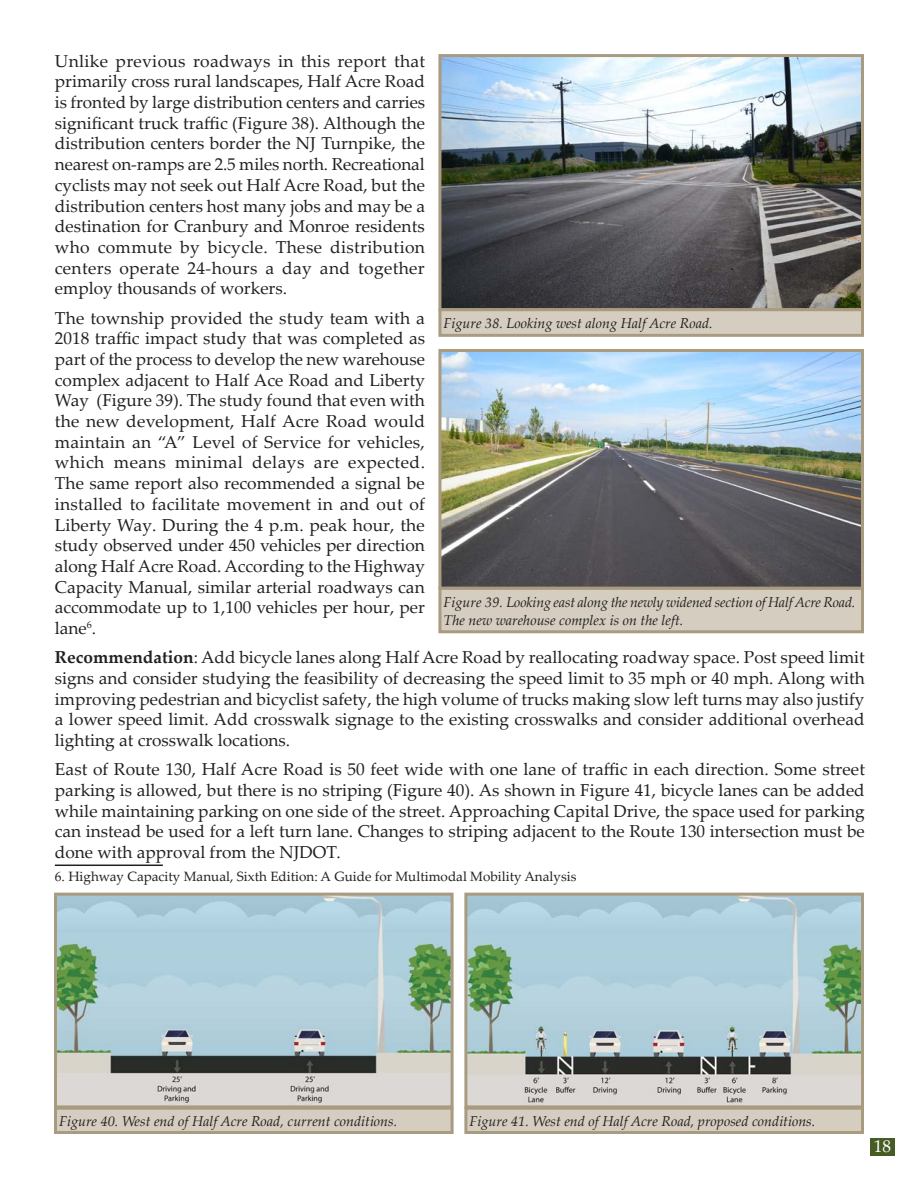
<style>
.page{position:relative;width:918px;height:1188px;background:#fff}
.page>*{position:absolute;margin:0;border:0;box-sizing:border-box;transform-origin:0 0}
.Body{font:17.25px/20.7px "Palatino Linotype";color:#231f20;text-align:justify}
.t1{font:17.25px "Palatino Linotype";color:#fff}
.t2{font:italic 14.25px/18px "Palatino Linotype";color:#231f20}
.Footnotes{font:13.5px "Palatino Linotype";color:#231f20}
.s1{font-weight:700}
</style>
<div class="page">
<div style="left:870px;top:1138px;width:25px;height:17px;background:#465c24"></div>
<hr style="left:55px;top:865px;width:108px;height:1px;background:#231f20">
<img style="left:442px;top:58px;width:418px;height:249px">
<div style="left:438px;top:54px;width:426px;height:257px;border:3px solid #a99b80"></div>
<div style="left:440px;top:310px;width:422px;height:25px;background:#d4cdc0"></div>
<div style="left:438px;top:308px;width:426px;height:29px;border:3px solid #a99b80"></div>
<img style="left:442px;top:353px;width:418px;height:233px">
<div style="left:438px;top:349px;width:426px;height:241px;border:3px solid #a99b80"></div>
<div style="left:440px;top:588px;width:422px;height:44px;background:#d4cdc0"></div>
<div style="left:438px;top:587px;width:426px;height:46px;border:3px solid #a99b80"></div>
<img style="left:58px;top:897px;width:392px;height:207px">
<div style="left:54px;top:893px;width:400px;height:215px;border:3px solid #a99b80"></div>
<div style="left:56px;top:1108px;width:396px;height:24px;background:#d4cdc0"></div>
<div style="left:54px;top:1107px;width:400px;height:27px;border:3px solid #a99b80"></div>
<img style="left:468px;top:897px;width:392px;height:207px">
<div style="left:464px;top:893px;width:400px;height:215px;border:3px solid #a99b80"></div>
<div style="left:466px;top:1108px;width:396px;height:24px;background:#d4cdc0"></div>
<div style="left:464px;top:1107px;width:400px;height:27px;border:3px solid #a99b80"></div>
<p class="Body" style="left:55px;top:50px;width:372px">Unlike previous roadways in this report that primarily cross rural landscapes, Half Acre Road is fronted by large distribution centers and carries significant truck traffic (Figure 38). Although the distribution centers border the NJ Turnpike, the nearest on-ramps are 2.5 miles north. Recreational cyclists may not seek out Half Acre Road, but the distribution centers host many jobs and may be a destination for Cranbury and Monroe residents who commute by bicycle. These distribution centers operate 24-hours a day and together employ thousands of workers.</p>
<p class="Body" style="left:55px;top:307px;width:372px">The township provided the study team with a 2018 traffic impact study that was completed as part of the process to develop the new warehouse complex adjacent to Half Ace Road and Liberty Way (Figure 39). The study found that even with the new development, Half Acre Road would maintain an “A” Level of Service for vehicles, which means minimal delays are expected.<br>The same report also recommended a signal be installed to facilitate movement in and out of Liberty Way. During the 4 p.m. peak hour, the study observed under 450 vehicles per direction along Half Acre Road. According to the Highway Capacity Manual, similar arterial roadways can accommodate up to 1,100 vehicles per hour, per lane<sup>6</sup>.</p>
<p class="Body" style="left:55px;top:646px;width:812px"><span class="s1">Recommendation</span>: Add bicycle lanes along Half Acre Road by reallocating roadway space. Post speed limit signs and consider studying the feasibility of decreasing the speed limit to 35 mph or 40 mph. Along with improving pedestrian and bicyclist safety, the high volume of trucks making slow left turns may also justify a lower speed limit. Add crosswalk signage to the existing crosswalks and consider additional overhead lighting at crosswalk locations.</p>
<p class="Body" style="left:55px;top:758px;width:812px">East of Route 130, Half Acre Road is 50 feet wide with one lane of traffic in each direction. Some street parking is allowed, but there is no striping (Figure 40). As shown in Figure 41, bicycle lanes can be added while maintaining parking on one side of the street. Approaching Capital Drive, the space used for parking can instead be used for a left turn lane. Changes to striping adjacent to the Route 130 intersection must be done with approval from the NJDOT.</p>
<p class="Footnotes" style="left:55px;top:867px;width:523px">6. Highway Capacity Manual, Sixth Edition: A Guide for Multimodal Mobility Analysis</p>
<p class="t2" style="left:444px;top:314px;width:271px">Figure 38. Looking west along Half Acre Road.</p>
<p class="t2" style="left:444px;top:592px;width:413px">Figure 39. Looking east along the newly widened section of Half Acre Road.<br>The new warehouse complex is on the left.</p>
<p class="t2" style="left:59px;top:1111px;width:340px">Figure 40. West end of Half Acre Road, current conditions.</p>
<p class="t2" style="left:470px;top:1111px;width:347px">Figure 41. West end of Half Acre Road, proposed conditions.</p>
<p class="t1" style="left:874px;top:1134px;width:19px">18</p>
</div>
